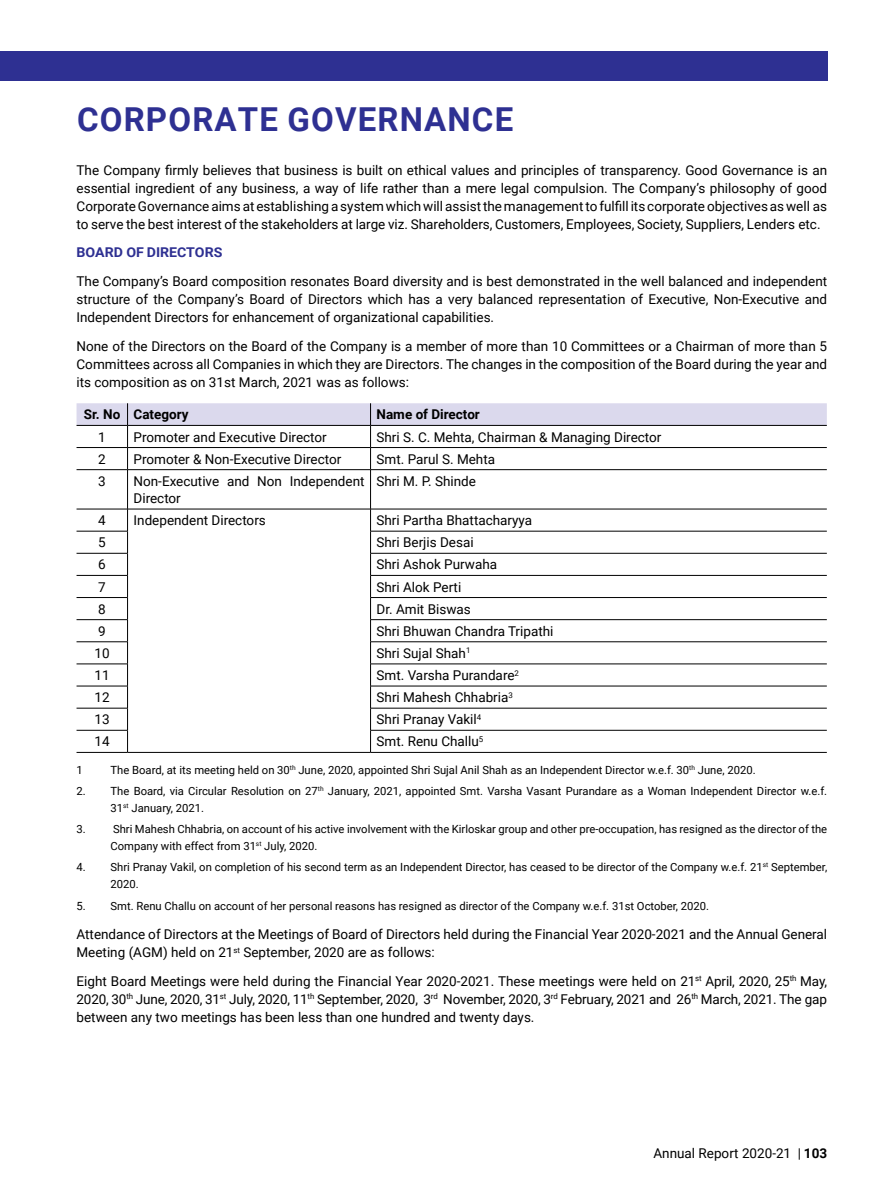
<style>
.page{position:relative;width:891px;height:1188px;background:#fff}
.page>*{position:absolute;margin:0;border:0;box-sizing:border-box;transform-origin:0 0}
.t1{font:700 33px "Roboto";letter-spacing:.035em;color:#2e3092}
.t2{font:13.5px/18px "Roboto";color:#000;text-align:justify}
.t3{font:700 13.5px "Roboto";color:#000}
.t4{font:700 13.5px "Roboto";color:#2e3092;scale:1.05 1}
.t5{font:11.25px/16.8px "Roboto";color:#000}
.s1{font-weight:700}
</style>
<div class="page">
<div style="left:0;top:51px;width:827px;height:30px;background:#2e3092"></div>
<svg style="left:77px;top:403px;width:750px;height:66px"></svg>
<hr style="left:77px;top:469px;width:51px;height:1px;background:#000">
<hr style="left:128px;top:469px;width:243px;height:1px;background:#000">
<hr style="left:127px;top:470px;width:1px;height:39px;background:#000">
<hr style="left:371px;top:469px;width:456px;height:1px;background:#000">
<hr style="left:370px;top:470px;width:1px;height:39px;background:#000">
<hr style="left:77px;top:509px;width:51px;height:1px;background:#000">
<hr style="left:128px;top:509px;width:243px;height:1px;background:#000">
<hr style="left:128px;top:752px;width:243px;height:1px;background:#000">
<hr style="left:371px;top:509px;width:456px;height:1px;background:#000">
<hr style="left:77px;top:531px;width:51px;height:1px;background:#000">
<hr style="left:370px;top:531px;width:457px;height:1px;background:#000">
<hr style="left:77px;top:553px;width:51px;height:1px;background:#000">
<hr style="left:370px;top:553px;width:457px;height:1px;background:#000">
<hr style="left:77px;top:575px;width:51px;height:1px;background:#000">
<hr style="left:370px;top:575px;width:457px;height:1px;background:#000">
<hr style="left:77px;top:597px;width:51px;height:1px;background:#000">
<hr style="left:370px;top:597px;width:457px;height:1px;background:#000">
<hr style="left:77px;top:619px;width:51px;height:1px;background:#000">
<hr style="left:370px;top:619px;width:457px;height:1px;background:#000">
<hr style="left:77px;top:642px;width:51px;height:1px;background:#000">
<hr style="left:370px;top:642px;width:457px;height:1px;background:#000">
<hr style="left:77px;top:664px;width:51px;height:1px;background:#000">
<hr style="left:370px;top:664px;width:457px;height:1px;background:#000">
<hr style="left:77px;top:686px;width:51px;height:1px;background:#000">
<hr style="left:370px;top:686px;width:457px;height:1px;background:#000">
<hr style="left:77px;top:708px;width:51px;height:1px;background:#000">
<hr style="left:370px;top:708px;width:457px;height:1px;background:#000">
<hr style="left:77px;top:730px;width:51px;height:1px;background:#000">
<svg style="left:127px;top:509px;width:1px;height:243px"></svg>
<hr style="left:77px;top:752px;width:51px;height:1px;background:#000">
<hr style="left:370px;top:730px;width:457px;height:1px;background:#000">
<svg style="left:370px;top:509px;width:1px;height:243px"></svg>
<hr style="left:371px;top:752px;width:456px;height:1px;background:#000">
<h1 class="t1" style="left:77px;top:96px;width:438px">CORPORATE GOVERNANCE</h1>
<p class="t2" style="left:77px;top:160px;width:752px">The Company firmly believes that business is built on ethical values and principles of transparency. Good Governance is an essential ingredient of any business, a way of life rather than a mere legal compulsion. The Company’s philosophy of good CorporateGovernance aims at establishing a systemwhichwill assistthemanagementto fulfill its corporate objectives aswell as to serve the best interest of the stakeholders at large viz. Shareholders, Customers, Employees, Society, Suppliers, Lenders etc.</p>
<p class="t4" style="left:77px;top:243px;width:140px">BOARD OF DIRECTORS</p>
<p class="t2" style="left:77px;top:272px;width:752px">The Company’s Board composition resonates Board diversity and is best demonstrated in the well balanced and independent structure of the Company’s Board of Directors which has a very balanced representation of Executive, Non-Executive and Independent Directors for enhancement of organizational capabilities.</p>
<p class="t2" style="left:77px;top:336px;width:752px">None of the Directors on the Board of the Company is a member of more than 10 Committees or a Chairman of more than 5<br>Committees across all Companies in which they are Directors. The changes in the composition of the Board during the year and its composition as on 31st March, 2021 was as follows:</p>
<p class="t3" style="left:84px;top:405px;width:106px">Sr. No Category</p>
<p class="t3" style="left:377px;top:405px;width:105px">Name of Director</p>
<p class="t2" style="left:98px;top:427px;width:9px">1</p>
<p class="t2" style="left:134px;top:427px;width:195px">Promoter and Executive Director</p>
<p class="t2" style="left:377px;top:427px;width:286px">Shri S. C. Mehta, Chairman &amp; Managing Director</p>
<p class="t2" style="left:98px;top:449px;width:9px">2</p>
<p class="t2" style="left:134px;top:449px;width:209px">Promoter &amp; Non-Executive Director</p>
<p class="t2" style="left:377px;top:449px;width:120px">Smt. Parul S. Mehta</p>
<p class="t2" style="left:98px;top:471px;width:9px">3</p>
<p class="t2" style="left:134px;top:472px;width:233px;line-height:17.2px">Non-Executive and Non Independent<br>Director</p>
<p class="t2" style="left:377px;top:471px;width:101px">Shri M. P. Shinde</p>
<p class="t2" style="left:98px;top:511px;width:9px">4</p>
<p class="t2" style="left:134px;top:511px;width:134px">Independent Directors</p>
<p class="t2" style="left:377px;top:511px;width:157px">Shri Partha Bhattacharyya</p>
<p class="t2" style="left:98px;top:533px;width:9px">5</p>
<p class="t2" style="left:377px;top:533px;width:99px">Shri Berjis Desai</p>
<p class="t2" style="left:98px;top:555px;width:9px">6</p>
<p class="t2" style="left:377px;top:555px;width:122px">Shri Ashok Purwaha</p>
<p class="t2" style="left:98px;top:577px;width:9px">7</p>
<p class="t2" style="left:377px;top:577px;width:86px">Shri Alok Perti</p>
<p class="t2" style="left:98px;top:599px;width:9px">8</p>
<p class="t2" style="left:377px;top:599px;width:96px">Dr. Amit Biswas</p>
<p class="t2" style="left:98px;top:622px;width:9px">9</p>
<p class="t2" style="left:377px;top:622px;width:179px">Shri Bhuwan Chandra Tripathi</p>
<p class="t2" style="left:94px;top:644px;width:17px">10</p>
<p class="t2" style="left:377px;top:644px;width:95px">Shri Sujal Shah<sup>1</sup></p>
<p class="t2" style="left:94px;top:666px;width:17px">11</p>
<p class="t2" style="left:377px;top:666px;width:144px">Smt. Varsha Purandare<sup>2</sup></p>
<p class="t2" style="left:94px;top:688px;width:17px">12</p>
<p class="t2" style="left:377px;top:688px;width:138px">Shri Mahesh Chhabria<sup>3</sup></p>
<p class="t2" style="left:94px;top:710px;width:17px">13</p>
<p class="t2" style="left:377px;top:710px;width:106px">Shri Pranay Vakil<sup>4</sup></p>
<p class="t2" style="left:94px;top:732px;width:17px">14</p>
<p class="t2" style="left:377px;top:732px;width:108px">Smt. Renu Challu<sup>5</sup></p>
<p class="t5" style="left:77px;top:761px;width:8px">1</p>
<p class="t5" style="left:111px;top:761px;width:647px">The Board, at its meeting held on 30<sup>th</sup> June, 2020, appointed Shri Sujal Anil Shah as an Independent Director w.e.f. 30<sup>th</sup> June, 2020.</p>
<p class="t5" style="left:111px;top:782px;width:718px;text-indent:-34px">2. The Board, via Circular Resolution on 27<sup>th</sup> January, 2021, appointed Smt. Varsha Vasant Purandare as a Woman Independent Director w.e.f.<br>31<sup>st</sup> January, 2021.</p>
<p class="t5" style="left:77px;top:820px;width:11px">3.</p>
<p class="t5" style="left:111px;top:820px;width:718px">Shri Mahesh Chhabria, on account of his active involvement with the Kirloskar group and other pre-occupation, has resigned as the director of the<br>Company with effect from 31<sup>st</sup> July, 2020.</p>
<p class="t5" style="left:111px;top:858px;width:718px;text-indent:-34px">4. Shri Pranay Vakil, on completion of his second term as an Independent Director, has ceased to be director of the Company w.e.f. 21<sup>st</sup> September,<br>2020.</p>
<p class="t5" style="left:77px;top:898px;width:634px">5. Smt. Renu Challu on account of her personal reasons has resigned as director of the Company w.e.f. 31st October, 2020.</p>
<p class="t2" style="left:77px;top:925px;width:752px">Attendance of Directors at the Meetings of Board of Directors held during the Financial Year 2020-2021 and the Annual General<br>Meeting (AGM) held on 21<sup>st</sup> September, 2020 are as follows:</p>
<p class="t2" style="left:77px;top:971px;width:752px">Eight Board Meetings were held during the Financial Year 2020-2021. These meetings were held on 21<sup>st</sup> April, 2020, 25<sup>th</sup> May, 2020, 30<sup>th</sup> June, 2020, 31<sup>st</sup> July, 2020, 11<sup>th</sup> September, 2020, 3<sup>rd</sup> November, 2020, 3<sup>rd</sup> February, 2021 and 26<sup>th</sup> March, 2021. The gap between any two meetings has been less than one hundred and twenty days.</p>
<p class="t2" style="left:653px;top:1144px;width:175px">Annual Report 2020-21 | <span class="s1">103</span></p>
</div>
